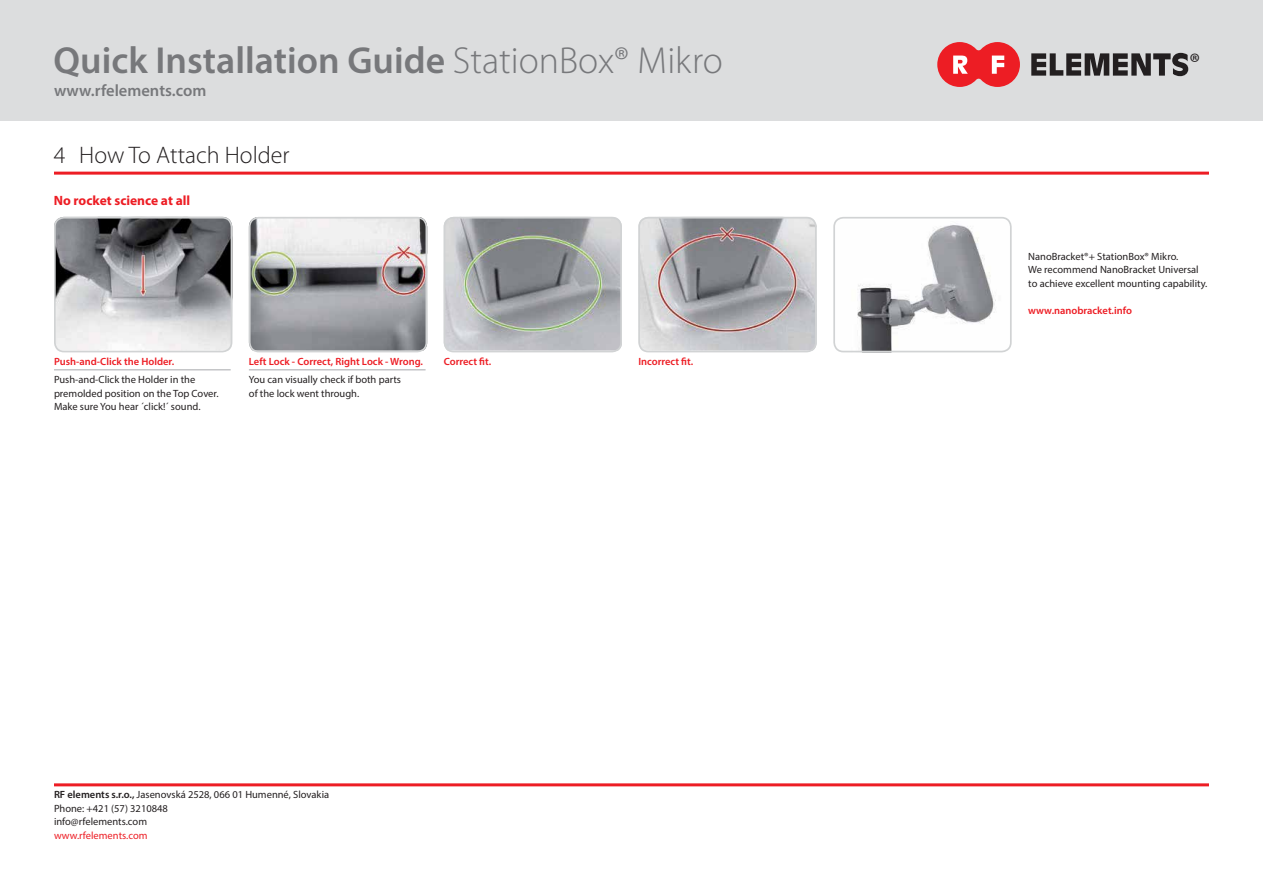
<style>
.page{position:relative;width:1263px;height:893px;background:#fff}
.page>*{position:absolute;margin:0;border:0;box-sizing:border-box;transform-origin:0 0}
.t1{font:600 37.8px "Myriad Pro";color:#77787b}
.t2{font:25.5px "Myriad Pro";color:#231f20}
.t3{font:300 24px "Myriad Pro";color:#231f20}
.t4{font:600 16.5px "Myriad Pro";color:#77787b}
.t5{font:700 13.5px "Myriad Pro";color:#ed1d24}
.t6{font:10.5px/13.5px "Myriad Pro";color:#231f20}
.t7{font:600 10.5px "Myriad Pro";color:#ed1d24}
.t8{font:10.5px "Myriad Pro";color:#ed1d24}
.s1{font-weight:300}
.s2{font-weight:600}
</style>
<div class="page">
<img style="left:54px;top:217px;width:178px;height:134px">
<div style="left:54px;top:217px;width:178px;height:135px;border:2px solid #d1d3d4;border-radius:9px"></div>
<img style="left:641px;top:220px;width:173px;height:129px">
<div style="left:638px;top:217px;width:179px;height:135px;border:2px solid #d1d3d4;border-radius:9px"></div>
<img style="left:249px;top:217px;width:178px;height:134px">
<div style="left:249px;top:217px;width:178px;height:135px;border:2px solid #d1d3d4;border-radius:9px"></div>
<img style="left:444px;top:217px;width:178px;height:134px">
<div style="left:444px;top:217px;width:178px;height:135px;border:2px solid #d1d3d4;border-radius:9px"></div>
<img style="left:836px;top:221px;width:173px;height:131px">
<div style="left:833px;top:217px;width:179px;height:135px;border:2px solid #d1d3d4;border-radius:9px"></div>
<div style="left:0;top:0;width:1263px;height:121px;background:#dcddde"></div>
<svg style="left:937px;top:42px;width:83px;height:45px"></svg>
<svg style="left:1031px;top:53px;width:157px;height:23px"></svg>
<hr style="left:54px;top:369px;width:177px;height:1px;background:#a7a9ac">
<hr style="left:249px;top:369px;width:177px;height:1px;background:#a7a9ac">
<hr style="left:54px;top:783px;width:1155px;height:3px;background:#ed1d24">
<hr style="left:54px;top:172px;width:1155px;height:3px;background:#ed1d24">
<h1 class="t1" style="left:54px;top:37px;width:671px">Quick Installation Guide <span class="s1">StationBox® Mikro</span></h1>
<h3 class="t4" style="left:54px;top:80px;width:154px">www.rfelements.com</h3>
<h3 class="t3" style="left:54px;top:141px;width:237px">4 How To Attach Holder</h3>
<p class="t5" style="left:54px;top:191px;width:138px">No rocket science at all</p>
<p class="t7" style="left:54px;top:354px;width:122px">Push-and-Click the Holder.</p>
<p class="t6" style="left:54px;top:373px;width:166px">Push-and-Click the Holder in the premolded position on the Top Cover.<br>Make sure You hear ´click!´ sound.</p>
<p class="t7" style="left:249px;top:354px;width:176px">Left Lock - Correct, Right Lock - Wrong.</p>
<p class="t7" style="left:444px;top:354px;width:49px">Correct fit.</p>
<p class="t7" style="left:638px;top:354px;width:56px">Incorrect fit.</p>
<p class="t6" style="left:249px;top:373px;width:154px">You can visually check if both parts of the lock went through.</p>
<p class="t6" style="left:54px;top:788px;width:277px"><span class="s2">RF elements s.r.o.,</span> Jasenovská 2528, 066 01 Humenné, Slovakia<br>Phone: +421 (57) 3210848<br>info@rfelements.com</p>
<p class="t8" style="left:54px;top:829px;width:95px">www.rfelements.com</p>
<h2 class="t2" style="left:1190px;top:47px;width:12px">®</h2>
<p class="t6" style="left:1028px;top:249px;width:181px">NanoBracket®+ StationBox® Mikro.<br>We recommend NanoBracket Universal to achieve excellent mounting capability.</p>
<p class="t7" style="left:1028px;top:303px;width:105px">www.nanobracket.info</p>
</div>
